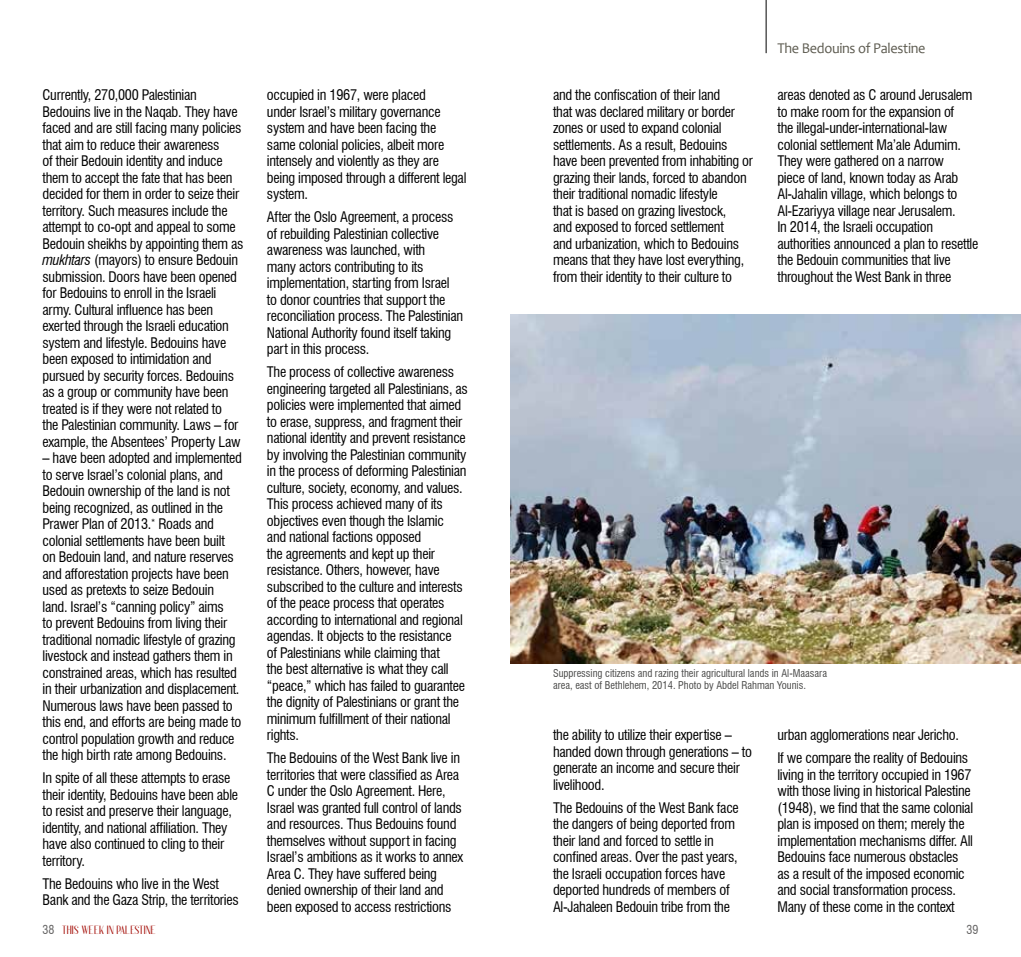
<style>
.page{position:relative;width:1021px;height:957px;background:#fff}
.page>*{position:absolute;margin:0;border:0;box-sizing:border-box;transform-origin:0 0}
.t1{font:15px "Candara";letter-spacing:-.02em;color:#5d5b50;scale:.95 1}
.t2{font:condensed 14.25px/16.5px "Swiss 721 BT";letter-spacing:-.02em;color:#000}
.t3{font:700 12px "Anteric";color:#a6120c}
.t4{font:condensed 12px "Swiss 721 BT";color:#646363}
.t5{font:condensed 10.5px/12px "Swiss 721 BT";color:#4a4a49}
.s1{font-style:italic}
.s2{font-family:"Swiss 721 BT";font-weight:400;font-stretch:condensed;color:#646363}
</style>
<div class="page">
<hr style="left:765px;top:0;width:1px;height:53px;background:#000">
<img style="left:510px;top:315px;width:510px;height:348px">
<p class="t2" style="left:43px;top:87px;width:202px">Currently, 270,000 Palestinian Bedouins live in the Naqab. They have faced and are still facing many policies that aim to reduce their awareness<br>of their Bedouin identity and induce them to accept the fate that has been decided for them in order to seize their territory. Such measures include the attempt to co-opt and appeal to some Bedouin sheikhs by appointing them as <span class="s1">mukhtars</span> (mayors) to ensure Bedouin submission. Doors have been opened for Bedouins to enroll in the Israeli army. Cultural influence has been exerted through the Israeli education system and lifestyle. Bedouins have been exposed to intimidation and pursued by security forces. Bedouins as a group or community have been treated is if they were not related to<br>the Palestinian community. Laws – for example, the Absentees’ Property Law</p>
<p class="t2" style="left:43px;top:450px;width:201px">– have been adopted and implemented to serve Israel’s colonial plans, and Bedouin ownership of the land is not being recognized, as outlined in the Prawer Plan of 2013.<sup>*</sup> Roads and colonial settlements have been built<br>on Bedouin land, and nature reserves and afforestation projects have been used as pretexts to seize Bedouin land. Israel’s “canning policy” aims<br>to prevent Bedouins from living their traditional nomadic lifestyle of grazing livestock and instead gathers them in constrained areas, which has resulted in their urbanization and displacement.<br>Numerous laws have been passed to this end, and efforts are being made to control population growth and reduce the high birth rate among Bedouins.</p>
<p class="t2" style="left:43px;top:770px;width:197px">In spite of all these attempts to erase their identity, Bedouins have been able to resist and preserve their language, identity, and national affiliation. They have also continued to cling to their territory.</p>
<p class="t2" style="left:43px;top:875px;width:198px">The Bedouins who live in the West<br>Bank and the Gaza Strip, the territories</p>
<p class="t2" style="left:267px;top:87px;width:201px">occupied in 1967, were placed<br>under Israel’s military governance system and have been facing the same colonial policies, albeit more intensely and violently as they are being imposed through a different legal system.</p>
<p class="t2" style="left:267px;top:209px;width:198px">After the Oslo Agreement, a process of rebuilding Palestinian collective awareness was launched, with<br>many actors contributing to its implementation, starting from Israel<br>to donor countries that support the reconciliation process. The Palestinian National Authority found itself taking part in this process.</p>
<p class="t2" style="left:267px;top:363px;width:202px">The process of collective awareness engineering targeted all Palestinians, as policies were implemented that aimed to erase, suppress, and fragment their national identity and prevent resistance by involving the Palestinian community in the process of deforming Palestinian culture, society, economy, and values.<br>This process achieved many of its objectives even though the Islamic<br>and national factions opposed<br>the agreements and kept up their resistance. Others, however, have subscribed to the culture and interests of the peace process that operates according to international and regional agendas. It objects to the resistance<br>of Palestinians while claiming that<br>the best alternative is what they call “peace,” which has failed to guarantee the dignity of Palestinians or grant the minimum fulfillment of their national rights.</p>
<p class="t2" style="left:267px;top:749px;width:198px">The Bedouins of the West Bank live in territories that were classified as Area C under the Oslo Agreement. Here, Israel was granted full control of lands and resources. Thus Bedouins found themselves without support in facing Israel’s ambitions as it works to annex Area C. They have suffered being denied ownership of their land and been exposed to access restrictions</p>
<p class="t2" style="left:553px;top:87px;width:201px">and the confiscation of their land<br>that was declared military or border zones or used to expand colonial settlements. As a result, Bedouins have been prevented from inhabiting or grazing their lands, forced to abandon their traditional nomadic lifestyle<br>that is based on grazing livestock,<br>and exposed to forced settlement<br>and urbanization, which to Bedouins means that they have lost everything, from their identity to their culture to</p>
<p class="t1" style="left:777px;top:39px;width:157px">The Bedouins of Palestine</p>
<p class="t2" style="left:777px;top:87px;width:202px">areas denoted as C around Jerusalem to make room for the expansion of<br>the illegal-under-international-law colonial settlement Ma’ale Adumim.<br>They were gathered on a narrow<br>piece of land, known today as Arab Al-Jahalin village, which belongs to Al-Ezariyya village near Jerusalem.<br>In 2014, the Israeli occupation authorities announced a plan to resettle the Bedouin communities that live throughout the West Bank in three</p>
<p class="t5" style="left:553px;top:667px;width:275px">Suppressing citizens and razing their agricultural lands in Al-Maasara area, east of Bethlehem, 2014. Photo by Abdel Rahman Younis.</p>
<p class="t2" style="left:553px;top:727px;width:200px">the ability to utilize their expertise – handed down through generations – to generate an income and secure their livelihood.</p>
<p class="t2" style="left:553px;top:799px;width:187px">The Bedouins of the West Bank face the dangers of being deported from their land and forced to settle in confined areas. Over the past years, the Israeli occupation forces have deported hundreds of members of Al-Jahaleen Bedouin tribe from the</p>
<p class="t2" style="left:777px;top:723px;width:192px;line-height:22.8px">urban agglomerations near Jericho.<br>If we compare the reality of Bedouins</p>
<p class="t2" style="left:777px;top:766px;width:197px">living in the territory occupied in 1967 with those living in historical Palestine (1948), we find that the same colonial plan is imposed on them; merely the implementation mechanisms differ. All Bedouins face numerous obstacles as a result of the imposed economic and social transformation process.<br>Many of these come in the context</p>
<p class="t3" style="left:43px;top:924px;width:115px"><span class="s2">38</span> THIS WEEK IN PALESTINE</p>
<p class="t4" style="left:966px;top:922px;width:13px">39</p>
</div>
